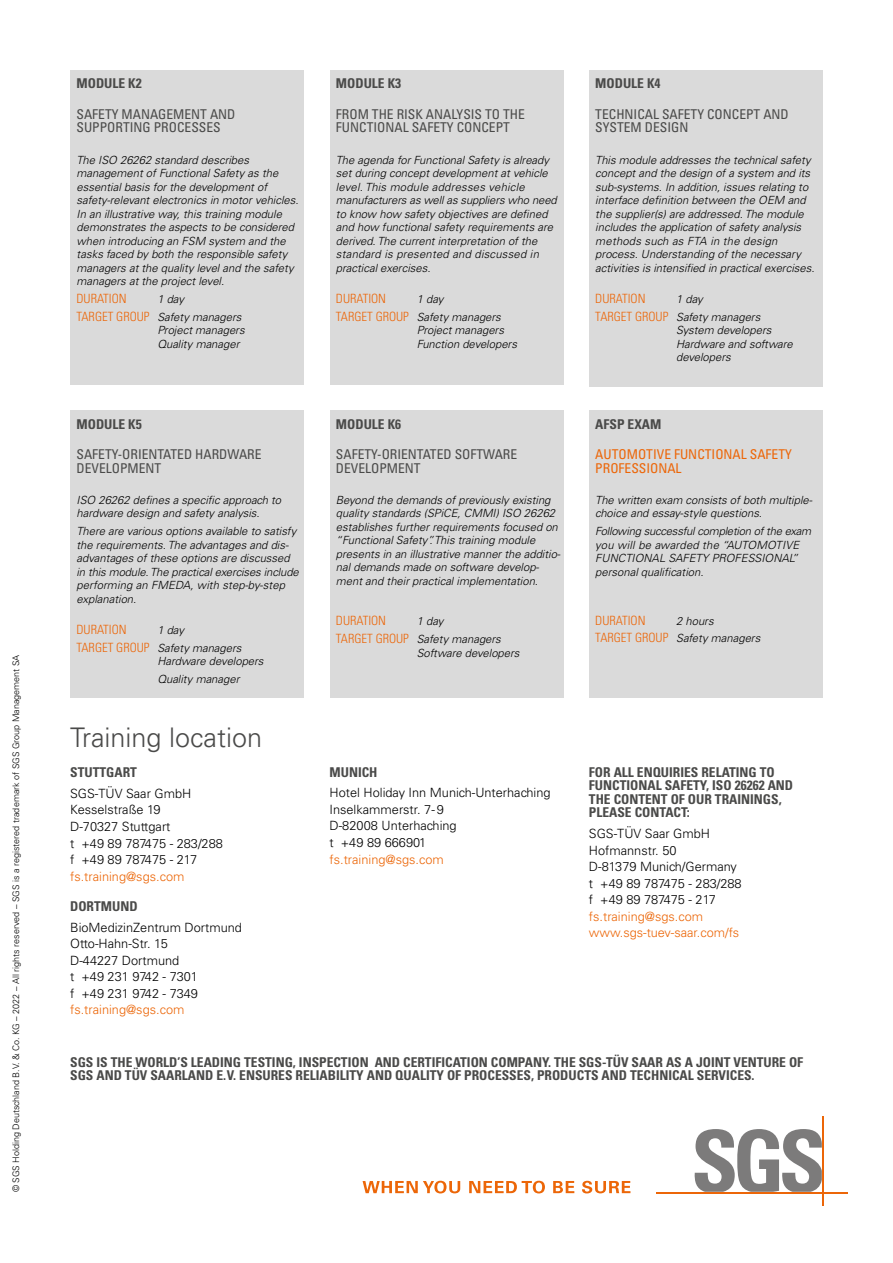
<style>
.page{position:relative;width:893px;height:1263px;background:#fff}
.page>*{position:absolute;margin:0;border:0;box-sizing:border-box;transform-origin:0 0}
.t1{font:300 27px "Univers LT Std";color:#4a4a49}
.t2{font:700 condensed 13.5px/13.5px "Univers LT Std";color:#4a4a49}
.t3{font:condensed 13.5px/13.5px "Univers LT Std";color:#4a4a49}
.t4{font:condensed 13.5px/13.5px "Univers LT Std";color:#ec6608}
.t5{font:300 12.75px/16.5px "Univers LT Std";color:#000}
.t6{font:300 12.75px/16.5px "Univers LT Std";color:#ec6608}
.t7{font:300 condensed 12.75px "Univers LT Std";color:#ec6608}
.t8{font:italic 300 11.25px/13.5px "Univers LT Std";color:#000}
.t9{font:300 9px "Univers LT Std";color:#000}
.s1{font-style:normal;font-stretch:condensed;font-size:12.75px;color:#ec6608}
</style>
<div class="page">
<div style="left:70px;top:70px;width:234px;height:315px;background:#dadada"></div>
<div style="left:70px;top:410px;width:234px;height:287px;background:#dadada"></div>
<div style="left:330px;top:70px;width:233px;height:315px;background:#dadada"></div>
<div style="left:330px;top:410px;width:233px;height:287px;background:#dadada"></div>
<div style="left:589px;top:70px;width:234px;height:317px;background:#dadada"></div>
<svg style="left:363px;top:1181px;width:97px;height:12px"></svg>
<svg style="left:469px;top:1181px;width:76px;height:12px"></svg>
<svg style="left:553px;top:1181px;width:21px;height:12px"></svg>
<svg style="left:582px;top:1181px;width:48px;height:12px"></svg>
<svg style="left:694px;top:1129px;width:128px;height:63px"></svg>
<hr style="left:656px;top:1192px;width:191px;height:1px;background:#ec6608">
<hr style="left:822px;top:1117px;width:1px;height:89px;background:#ec6608">
<div style="left:589px;top:410px;width:234px;height:287px;background:#dadada"></div>
<p class="t9" style="left:11px;top:1192px;width:539px;rotate:-90deg">© SGS Holding Deutschland B.V. &amp; Co. KG – 2022 – All rights reserved – SGS is a registered trademark of SGS Group Management SA</p>
<p class="t2" style="left:77px;top:77px;width:67px">MODULE K2</p>
<p class="t3" style="left:77px;top:107px;width:160px">SAFETY MANAGEMENT AND<br>SUPPORTING PROCESSES</p>
<p class="t8" style="left:77px;top:153px;width:224px">The ISO 26262 standard describes management of Functional Safety as the essential basis for the development of safety-relevant electronics in motor vehicles.<br>In an illustrative way, this training module demonstrates the aspects to be considered when introducing an FSM system and the tasks faced by both the responsible safety managers at the quality level and the safety managers at the project level.</p>
<p class="t7" style="left:77px;top:291px;width:52px">DURATION</p>
<p class="t8" style="left:77px;top:290px;width:166px;line-height:17.7px;text-indent:81px">1 day<br><span class="s1">TARGET GROUP</span> Safety managers</p>
<p class="t8" style="left:157px;top:324px;width:89px">Project managers<br>Quality manager</p>
<p class="t2" style="left:77px;top:417px;width:67px">MODULE K5</p>
<p class="t3" style="left:77px;top:447px;width:187px">SAFETY-ORIENTATED HARDWARE<br>DEVELOPMENT</p>
<p class="t8" style="left:77px;top:493px;width:206px">ISO 26262 defines a specific approach to hardware design and safety analysis.</p>
<p class="t8" style="left:77px;top:525px;width:224px">There are various options available to satisfy the requirements. The advantages and dis&shy;advantages of these options are discussed in this module. The practical exercises include performing an FMEDA, with step-by-step explanation.</p>
<p class="t7" style="left:77px;top:622px;width:52px">DURATION</p>
<p class="t8" style="left:77px;top:621px;width:166px;line-height:17.7px;text-indent:81px">1 day<br><span class="s1">TARGET GROUP</span> Safety managers</p>
<p class="t8" style="left:157px;top:652px;width:108px;line-height:17.7px">Hardware developers<br>Quality manager</p>
<h1 class="t1" style="left:70px;top:721px;width:193px">Training location</h1>
<p class="t2" style="left:70px;top:766px;width:68px">STUTTGART</p>
<p class="t5" style="left:70px;top:785px;width:154px">SGS-TÜV Saar GmbH<br>Kesselstraße 19<br>D-70327 Stuttgart<br>t +49 89 787475 - 283/288 f +49 89 787475 - 217</p>
<p class="t6" style="left:70px;top:868px;width:116px">fs.training@sgs.com</p>
<p class="t2" style="left:70px;top:899px;width:69px">DORTMUND</p>
<p class="t5" style="left:70px;top:919px;width:173px">BioMedizinZentrum Dortmund<br>Otto-Hahn-Str. 15<br>D-44227 Dortmund<br>t +49 231 9742 - 7301<br>f +49 231 9742 - 7349</p>
<p class="t6" style="left:70px;top:1001px;width:116px">fs.training@sgs.com</p>
<p class="t2" style="left:336px;top:77px;width:67px">MODULE K3</p>
<p class="t3" style="left:336px;top:107px;width:190px">FROM THE RISK ANALYSIS TO THE<br>FUNCTIONAL SAFETY CONCEPT</p>
<p class="t8" style="left:336px;top:153px;width:222px">The agenda for Functional Safety is already set during concept development at vehicle level. This module addresses vehicle manufacturers as well as suppliers who need to know how safety objectives are defined and how functional safety requirements are derived. The current interpretation of the standard is presented and discussed in practical exercises.</p>
<p class="t7" style="left:336px;top:291px;width:52px">DURATION</p>
<p class="t8" style="left:336px;top:290px;width:166px;line-height:17.7px;text-indent:81px">1 day<br><span class="s1">TARGET GROUP</span> Safety managers</p>
<p class="t8" style="left:417px;top:324px;width:102px">Project managers<br>Function developers</p>
<p class="t2" style="left:336px;top:417px;width:67px">MODULE K6</p>
<p class="t3" style="left:336px;top:447px;width:183px">SAFETY-ORIENTATED SOFTWARE<br>DEVELOPMENT</p>
<p class="t8" style="left:336px;top:493px;width:226px">Beyond the demands of previously existing quality standards (SPiCE, CMMI) ISO 26262 establishes further requirements focused on “Functional Safety”. This training module presents in an illustrative manner the additio&shy;nal demands made on software develop&shy;ment and their practical implementation.</p>
<p class="t7" style="left:336px;top:613px;width:52px">DURATION</p>
<p class="t8" style="left:336px;top:613px;width:166px;line-height:17.7px;text-indent:81px">1 day<br><span class="s1">TARGET GROUP</span> Safety managers</p>
<p class="t8" style="left:417px;top:646px;width:104px">Software developers</p>
<p class="t2" style="left:595px;top:77px;width:67px">MODULE K4</p>
<p class="t3" style="left:595px;top:107px;width:195px">TECHNICAL SAFETY CONCEPT AND<br>SYSTEM DESIGN</p>
<p class="t8" style="left:595px;top:153px;width:221px">This module addresses the technical safety concept and the design of a system and its sub-systems. In addition, issues relating to interface definition between the OEM and the supplier(s) are addressed. The module includes the application of safety analysis methods such as FTA in the design process. Understanding of the necessary activities is intensified in practical exercises.</p>
<p class="t7" style="left:595px;top:291px;width:52px">DURATION</p>
<p class="t8" style="left:595px;top:290px;width:166px;line-height:17.7px;text-indent:81px">1 day<br><span class="s1">TARGET GROUP</span> Safety managers</p>
<p class="t8" style="left:676px;top:324px;width:118px">System developers<br>Hardware and software developers</p>
<p class="t2" style="left:595px;top:417px;width:68px">AFSP EXAM</p>
<p class="t4" style="left:595px;top:447px;width:198px">AUTOMOTIVE FUNCTIONAL SAFETY<br>PROFESSIONAL</p>
<p class="t8" style="left:595px;top:493px;width:219px">The written exam consists of both multiple&shy;choice and essay-style questions.</p>
<p class="t8" style="left:595px;top:525px;width:217px">Following successful completion of the exam you will be awarded the “AUTOMOTIVE FUNCTIONAL SAFETY PROFESSIONAL” personal qualification.</p>
<p class="t7" style="left:595px;top:612px;width:52px">DURATION</p>
<p class="t8" style="left:595px;top:612px;width:166px;line-height:17.7px;text-indent:81px">2 hours<br><span class="s1">TARGET GROUP</span> Safety managers</p>
<p class="t2" style="left:330px;top:765px;width:50px">MUNICH</p>
<p class="t5" style="left:330px;top:785px;width:222px">Hotel Holiday Inn Munich-Unterhaching<br>Inselkammerstr. 7-9<br>D-82008 Unterhaching<br>t +49 89 666901</p>
<p class="t6" style="left:330px;top:851px;width:116px">fs.training@sgs.com</p>
<p class="t2" style="left:589px;top:765px;width:206px">FOR ALL ENQUIRIES RELATING TO<br>FUNCTIONAL SAFETY, ISO 26262 AND<br>THE CONTENT OF OUR TRAININGS,<br>PLEASE CONTACT:</p>
<p class="t5" style="left:589px;top:825px;width:154px">SGS-TÜV Saar GmbH<br>Hofmannstr. 50<br>D-81379 Munich/Germany t +49 89 787475 - 283/288 f +49 89 787475 - 217</p>
<p class="t6" style="left:589px;top:908px;width:152px">fs.training@sgs.com www.sgs-tuev-saar.com/fs</p>
<p class="t2" style="left:70px;top:1055px;width:735px">SGS IS THE WORLD’S LEADING TESTING, INSPECTION AND CERTIFICATION COMPANY. THE SGS-TÜV SAAR AS A JOINT VENTURE OF<br>SGS AND TÜV SAARLAND E.V. ENSURES RELIABILITY AND QUALITY OF PROCESSES, PRODUCTS AND TECHNICAL SERVICES.</p>
</div>
